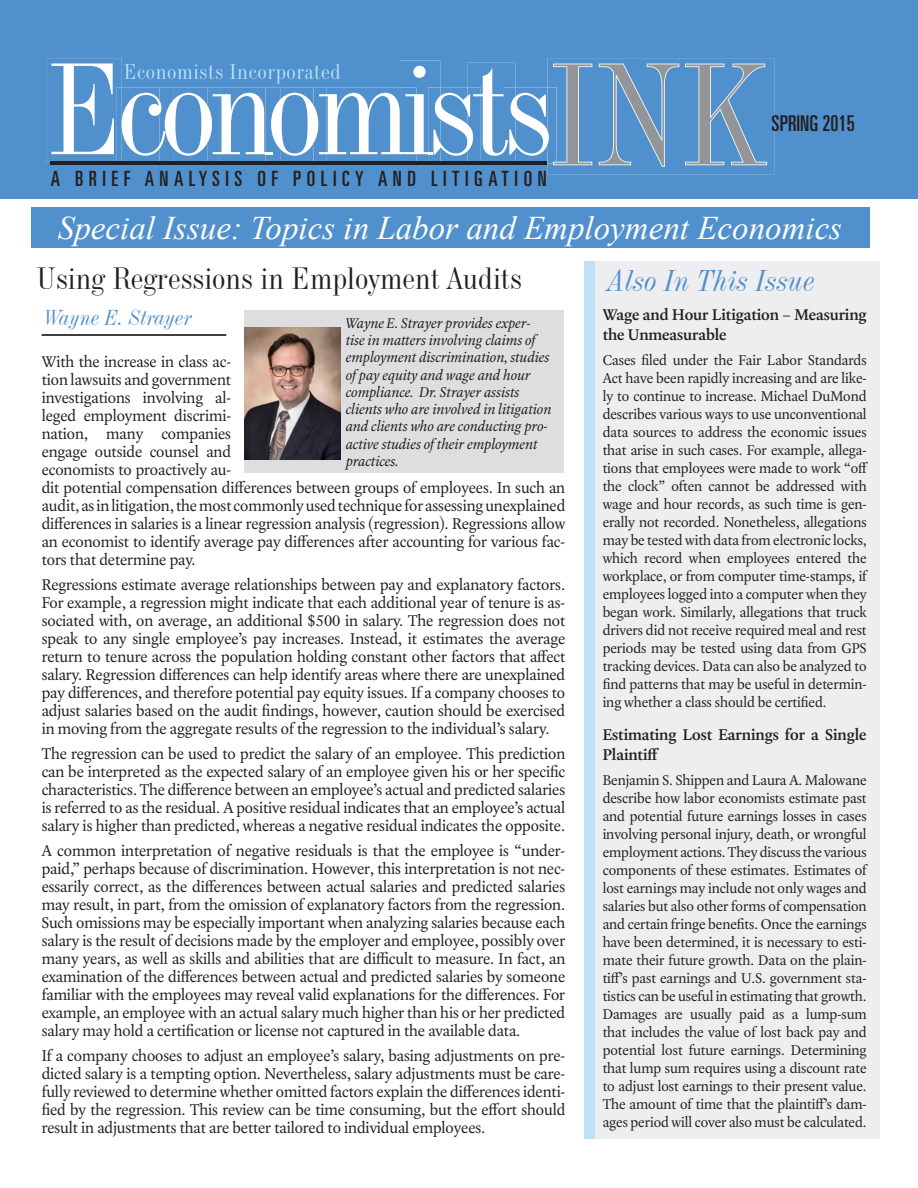
<style>
.page{position:relative;width:918px;height:1188px;background:#fff}
.page>*{position:absolute;margin:0;border:0;box-sizing:border-box;transform-origin:0 0}
.t1{font:italic 33px "Times New Roman";color:#fff}
.t2{font:30px "Industrial 736 BT";color:#231f20}
.t3{font:italic 29.25px "Industrial 736 BT";color:#5090cc}
.t4{font:ultra-condensed 21.75px "Univers LT Std";color:#231f20}
.t5{font:ultra-condensed 21px "Univers LT Std";letter-spacing:.265em;color:#231f20}
.t6{font:21px "Industrial 736 BT";letter-spacing:.025em;color:#b9e1f7}
.t7{font:italic 21px "Industrial 736 BT";color:#5090cc}
.t8{font:16.5px/18px "Laurentian Std";color:#231f20;text-align:justify}
.t9{font:600 16.5px/19.8px "Laurentian Std";color:#231f20}
.t10{font:15px/18px "Laurentian Std";color:#231f20;text-align:justify}
.t11{font:italic 15px/17.2px "Laurentian Std";color:#231f20}
</style>
<div class="page">
<div style="left:0;top:0;width:918px;height:199px;background:#5090cc"></div>
<img style="left:46px;top:58px;width:76px;height:104px">
<svg style="left:52px;top:63px;width:62px;height:91px"></svg>
<img style="left:116px;top:87px;width:6px;height:74px">
<img style="left:400px;top:60px;width:40px;height:1px">
<img style="left:548px;top:58px;width:227px;height:117px">
<svg style="left:122px;top:64px;width:470px;height:101px"></svg>
<svg style="left:599px;top:64px;width:80px;height:103px"></svg>
<svg style="left:685px;top:64px;width:82px;height:101px"></svg>
<hr style="left:51px;top:161px;width:496px;height:4px;background:#231f20">
<div style="left:589px;top:261px;width:291px;height:878px;background:#eeeef0"></div>
<div style="left:584px;top:261px;width:11px;height:878px;background:#c0e4f7"></div>
<hr style="left:42px;top:334px;width:184px;height:2px;background:#000">
<div style="left:244px;top:310px;width:320px;height:162px;background:#dedee1"></div>
<img style="left:245px;top:327px;width:95px;height:133px">
<div style="left:31px;top:207px;width:838px;height:40px;background:#5090cc"></div>
<p class="t6" style="left:124px;top:58px;width:219px">Economists Incorporated</p>
<p class="t5" style="left:51px;top:166px;width:498px">A BRIEF ANALYSIS OF POLICY AND LITIGATION</p>
<p class="t4" style="left:772px;top:111px;width:85px">SPRING 2015</p>
<p class="t1" style="left:58px;top:205px;width:786px">Special Issue: Topics in Labor and Employment Economics</p>
<p class="t2" style="left:37px;top:259px;width:487px">Using Regressions in Employment Audits</p>
<p class="t11" style="left:346px;top:314px;width:207px">Wayne E. Strayer provides exper&shy;tise in matters involving claims of employment discrimination, studies of pay equity and wage and hour compliance. Dr. Strayer assists clients who are involved in litigation and clients who are conducting pro&shy;active studies of their employment practices.</p>
<p class="t7" style="left:44px;top:305px;width:149px">Wayne E. Strayer</p>
<p class="t8" style="left:42px;top:352px;width:525px;text-align:left">With the increase in class ac-<br>tion lawsuits and government<br>investigations involving al-<br>leged employment discrimi-<br>nation, many companies<br>engage outside counsel and<br>economists to proactively au-<br>dit potential compensation differences between groups of employees. In such an audit, as in litigation, the most commonly used technique for assessing unexplained differences in salaries is a linear regression analysis (regression). Regressions allow an economist to identify average pay differences after accounting for various fac&shy;tors that determine pay.</p>
<p class="t8" style="left:42px;top:575px;width:525px">Regressions estimate average relationships between pay and explanatory factors.<br>For example, a regression might indicate that each additional year of tenure is as&shy;sociated with, on average, an additional $500 in salary. The regression does not speak to any single employee’s pay increases. Instead, it estimates the average return to tenure across the population holding constant other factors that affect salary. Regression differences can help identify areas where there are unexplained pay differences, and therefore potential pay equity issues. If a company chooses to adjust salaries based on the audit findings, however, caution should be exercised in moving from the aggregate results of the regression to the individual’s salary.</p>
<p class="t8" style="left:42px;top:744px;width:525px">The regression can be used to predict the salary of an employee. This prediction can be interpreted as the expected salary of an employee given his or her specific characteristics. The difference between an employee’s actual and predicted salaries is referred to as the residual. A positive residual indicates that an employee’s actual salary is higher than predicted, whereas a negative residual indicates the opposite.</p>
<p class="t8" style="left:42px;top:841px;width:525px">A common interpretation of negative residuals is that the employee is “under&shy;paid,” perhaps because of discrimination. However, this interpretation is not nec&shy;essarily correct, as the differences between actual salaries and predicted salaries may result, in part, from the omission of explanatory factors from the regression.<br>Such omissions may be especially important when analyzing salaries because each salary is the result of decisions made by the employer and employee, possibly over many years, as well as skills and abilities that are difficult to measure. In fact, an examination of the differences between actual and predicted salaries by someone familiar with the employees may reveal valid explanations for the differences. For example, an employee with an actual salary much higher than his or her predicted salary may hold a certification or license not captured in the available data.</p>
<p class="t8" style="left:42px;top:1046px;width:525px">If a company chooses to adjust an employee’s salary, basing adjustments on pre&shy;dicted salary is a tempting option. Nevertheless, salary adjustments must be care&shy;fully reviewed to determine whether omitted factors explain the differences identi&shy;fied by the regression. This review can be time consuming, but the effort should result in adjustments that are better tailored to individual employees.</p>
<p class="t3" style="left:608px;top:263px;width:209px">Also In This Issue</p>
<p class="t9" style="left:603px;top:305px;width:265px">Wage and Hour Litigation – Measuring the Unmeasurable</p>
<p class="t10" style="left:603px;top:351px;width:267px">Cases filed under the Fair Labor Standards Act have been rapidly increasing and are like&shy;ly to continue to increase. Michael DuMond describes various ways to use unconventional data sources to address the economic issues that arise in such cases. For example, allega&shy;tions that employees were made to work “off the clock” often cannot be addressed with wage and hour records, as such time is gen&shy;erally not recorded. Nonetheless, allegations may be tested with data from electronic locks, which record when employees entered the workplace, or from computer time-stamps, if employees logged into a computer when they began work. Similarly, allegations that truck drivers did not receive required meal and rest periods may be tested using data from GPS tracking devices. Data can also be analyzed to find patterns that may be useful in determin&shy;ing whether a class should be certified.</p>
<p class="t9" style="left:603px;top:725px;width:265px">Estimating Lost Earnings for a Single<br>Plaintiff</p>
<p class="t10" style="left:603px;top:771px;width:265px">Benjamin S. Shippen and Laura A. Malowane describe how labor economists estimate past and potential future earnings losses in cases involving personal injury, death, or wrongful employment actions. They discuss the various components of these estimates. Estimates of lost earnings may include not only wages and salaries but also other forms of compensation and certain fringe benefits. Once the earnings have been determined, it is necessary to esti&shy;mate their future growth. Data on the plain&shy;tiff’s past earnings and U.S. government sta&shy;tistics can be useful in estimating that growth.<br>Damages are usually paid as a lump-sum that includes the value of lost back pay and potential lost future earnings. Determining that lump sum requires using a discount rate to adjust lost earnings to their present value.<br>The amount of time that the plaintiff’s dam&shy;ages period will cover also must be calculated.</p>
</div>
